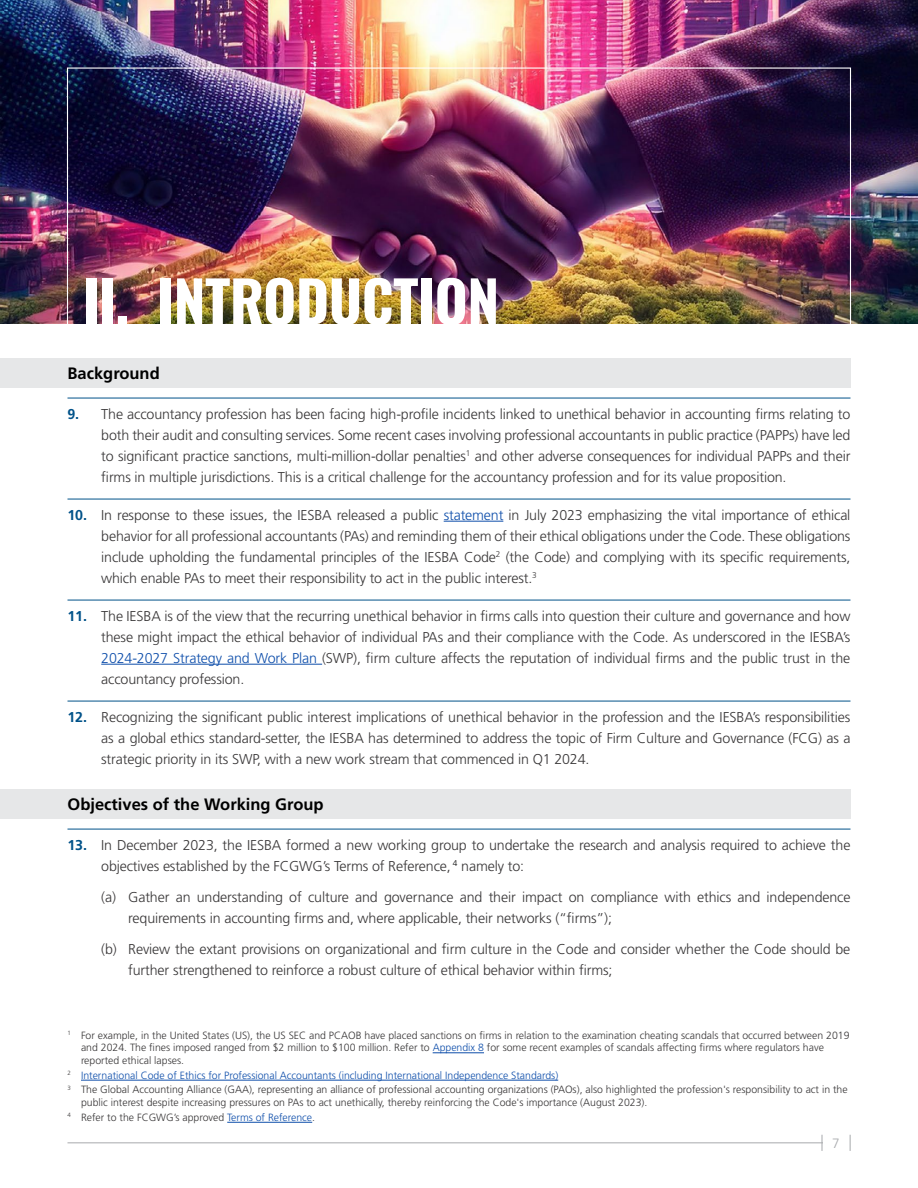
<style>
.page{position:relative;width:918px;height:1188px;background:#fff}
.page>*{position:absolute;margin:0;border:0;box-sizing:border-box;transform-origin:0 0}
.t1{font:700 57px "Oswald";letter-spacing:-.01em;color:#fff}
.t2{font:700 16.5px "Frutiger LT Std";color:#000}
.t3{font:300 14.25px/21px "Frutiger LT Std";letter-spacing:-.01em;color:#383637;text-align:justify}
.t4{font:300 13.5px "Frutiger LT Std";color:#a7a9ac}
.t5{font:300 10.5px/12.6px "Frutiger LT Std";color:#383637}
.s1{font-weight:700;color:#005289}
.s2{color:#0e4eaa}
</style>
<div class="page">
<hr style="left:68px;top:1142px;width:778px;height:1px;background:#a7a9ac">
<div style="left:823px;top:1135px;width:27px;height:16px;background:#fff"></div>
<svg style="left:850px;top:1135px;width:1px;height:16px"></svg>
<svg style="left:822px;top:1135px;width:1px;height:16px"></svg>
<div style="left:0;top:358px;width:850px;height:30px;background:#e6e7e8"></div>
<hr style="left:68px;top:398px;width:782px;height:1px;background:#005289">
<hr style="left:68px;top:499px;width:782px;height:1px;background:#005289">
<hr style="left:444px;top:521px;width:59px;height:1px;background:#0e4eaa">
<hr style="left:68px;top:600px;width:782px;height:1px;background:#005289">
<hr style="left:101px;top:664px;width:221px;height:1px;background:#0e4eaa">
<hr style="left:68px;top:701px;width:782px;height:1px;background:#005289">
<div style="left:0;top:789px;width:850px;height:30px;background:#e6e7e8"></div>
<hr style="left:68px;top:829px;width:782px;height:1px;background:#005289">
<hr style="left:433px;top:1052px;width:51px;height:1px;background:#0e4eaa">
<hr style="left:81px;top:1080px;width:477px;height:1px;background:#0e4eaa">
<hr style="left:227px;top:1122px;width:85px;height:1px;background:#0e4eaa">
<img style="left:0;top:0;width:918px;height:324px">
<div style="left:67px;top:67px;width:784px;height:258px;border:1px solid #fff"></div>
<h1 class="t1" style="left:82px;top:272px;width:418px">II. INTRODUCTION</h1>
<p class="t2" style="left:68px;top:363px;width:94px">Background</p>
<p class="t3" style="left:101px;top:403px;width:751px;text-indent:-34px"><span class="s1">9.</span> The accountancy profession has been facing high-profile incidents linked to unethical behavior in accounting firms relating to both their audit and consulting services. Some recent cases involving professional accountants in public practice (PAPPs) have led to significant practice sanctions, multi-million-dollar penalties<sup>1</sup> and other adverse consequences for individual PAPPs and their firms in multiple jurisdictions. This is a critical challenge for the accountancy profession and for its value proposition.</p>
<p class="t3" style="left:101px;top:504px;width:751px;text-indent:-34px"><span class="s1">10.</span> In response to these issues, the IESBA released a public <span class="s2">statement</span> in July 2023 emphasizing the vital importance of ethical behavior for all professional accountants (PAs) and reminding them of their ethical obligations under the Code. These obligations include upholding the fundamental principles of the IESBA Code<sup>2</sup> (the Code) and complying with its specific requirements, which enable PAs to meet their responsibility to act in the public interest.<sup>3</sup></p>
<p class="t3" style="left:101px;top:605px;width:751px;text-indent:-34px"><span class="s1">11.</span> The IESBA is of the view that the recurring unethical behavior in firms calls into question their culture and governance and how these might impact the ethical behavior of individual PAs and their compliance with the Code. As underscored in the IESBA’s <span class="s2">2024-2027 Strategy and Work Plan</span> (SWP), firm culture affects the reputation of individual firms and the public trust in the accountancy profession.</p>
<p class="t3" style="left:101px;top:706px;width:751px;text-indent:-34px"><span class="s1">12.</span> Recognizing the significant public interest implications of unethical behavior in the profession and the IESBA’s responsibilities as a global ethics standard-setter, the IESBA has determined to address the topic of Firm Culture and Governance (FCG) as a strategic priority in its SWP, with a new work stream that commenced in Q1 2024.</p>
<p class="t2" style="left:68px;top:795px;width:258px">Objectives of the Working Group</p>
<p class="t3" style="left:101px;top:834px;width:751px;text-indent:-34px"><span class="s1">13.</span> In December 2023, the IESBA formed a new working group to undertake the research and analysis required to achieve the objectives established by the FCGWG’s Terms of Reference, <sup>4</sup> namely to:</p>
<p class="t3" style="left:128px;top:887px;width:724px;text-indent:-27px">(a) Gather an understanding of culture and governance and their impact on compliance with ethics and independence requirements in accounting firms and, where applicable, their networks (“firms”);</p>
<p class="t3" style="left:128px;top:939px;width:724px;text-indent:-27px">(b) Review the extant provisions on organizational and firm culture in the Code and consider whether the Code should be further strengthened to reinforce a robust culture of ethical behavior within firms;</p>
<p class="t5" style="left:81px;top:1029px;width:770px;text-indent:-14px"><sup>1</sup> For example, in the United States (US), the US SEC and PCAOB have placed sanctions on firms in relation to the examination cheating scandals that occurred between 2019 and 2024. The fines imposed ranged from $2 million to $100 million. Refer to <span class="s2">Appendix 8</span> for some recent examples of scandals affecting firms where regulators have reported ethical lapses.</p>
<p class="t5" style="left:68px;top:1068px;width:782px;line-height:14.7px"><sup>2</sup> <span class="s2">International Code of Ethics for Professional Accountants (including International Independence Standards)<br></span><sup>3</sup> The Global Accounting Alliance (GAA), representing an alliance of professional accounting organizations (PAOs), also highlighted the profession's responsibility to act in the</p>
<p class="t5" style="left:68px;top:1095px;width:581px;line-height:14.7px;text-indent:14px">public interest despite increasing pressures on PAs to act unethically, thereby reinforcing the Code's importance (August 2023).<br><sup>4</sup> Refer to the FCGWG’s approved <span class="s2">Terms of Reference</span>.</p>
<p class="t4" style="left:832px;top:1136px;width:9px">7</p>
</div>
